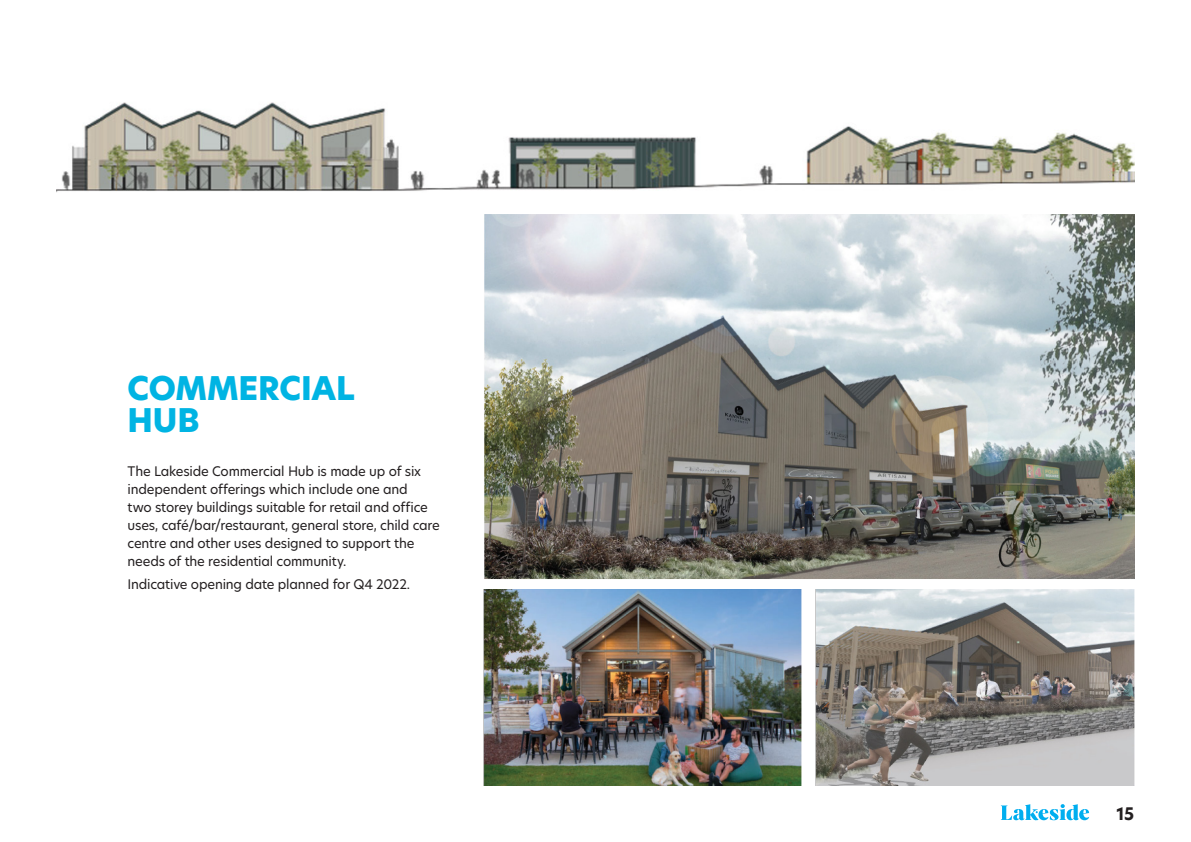
<style>
.page{position:relative;width:1191px;height:842px;background:#fff}
.page>*{position:absolute;margin:0;border:0;box-sizing:border-box;transform-origin:0 0}
.t1{font:800 32px/32px "Hero New";letter-spacing:-.005em;color:#00b4e3}
.t2{font:700 17px "Hero New";color:#231f20}
.Body_copy{font:13px/18px "Hero New";letter-spacing:-.015em;color:#231f20}
</style>
<div class="page">
<img style="left:484px;top:215px;width:650px;height:364px">
<img style="left:57px;top:102px;width:1077px;height:90px">
<img style="left:483px;top:589px;width:319px;height:196px">
<img style="left:815px;top:589px;width:319px;height:196px">
<svg style="left:1001px;top:804px;width:88px;height:17px"></svg>
<h1 class="t1" style="left:128px;top:372px;width:229px">COMMERCIAL<br>HUB</h1>
<p class="Body_copy" style="left:128px;top:461px;width:314px">The Lakeside Commercial Hub is made up of six independent offerings which include one and<br>two storey buildings suitable for retail and office uses, café/bar/restaurant, general store, child care centre and other uses designed to support the needs of the residential community.</p>
<p class="Body_copy" style="left:128px;top:575px;width:284px">Indicative opening date planned for Q4 2022.</p>
<h2 class="t2" style="left:1116px;top:803px;width:19px">15</h2>
</div>
